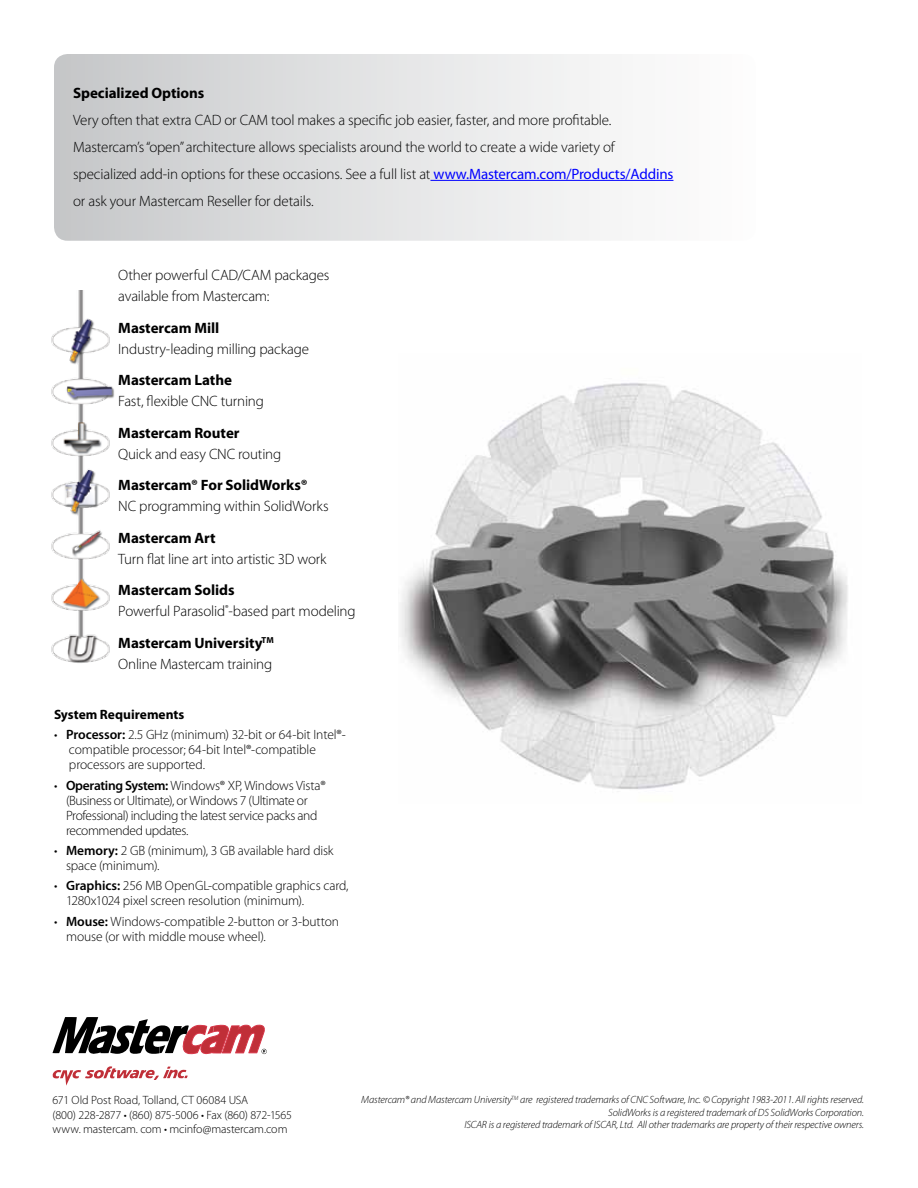
<style>
.page{position:relative;width:918px;height:1188px;background:#fff}
.page>*{position:absolute;margin:0;border:0;box-sizing:border-box;transform-origin:0 0}
.t1{font:300 15px/21px "Myriad Pro";letter-spacing:-.01em;color:#000}
.t2{font:700 15px "Myriad Pro";letter-spacing:-.005em;color:#000}
.t3{font:300 13.5px/15px "Myriad Pro";letter-spacing:-.01em;color:#000}
.t4{font:300 13.5px/15px "Myriad Pro";letter-spacing:-.03em;color:#000}
.t5{font:700 13.5px "Myriad Pro";color:#000}
.t6{font:300 12px/14.4px "Myriad Pro";letter-spacing:-.005em;color:#000}
.t7{font:italic 300 10.5px/12.6px "Myriad Pro";letter-spacing:-.01em;color:#000;text-align:right}
.s1{font-weight:400;color:#00f}
.s2{font-weight:700}
.s3{font-weight:600}
</style>
<div class="page">
<svg style="left:53px;top:1066px;width:135px;height:20px"></svg>
<svg style="left:53px;top:1017px;width:214px;height:38px"></svg>
<div style="left:54px;top:54px;width:702px;height:187px;background:linear-gradient(to right,#c8c9cb,#fff);border-radius:14px"></div>
<hr style="left:430px;top:180px;width:243px;height:1px;background:#00f">
<img style="left:51px;top:291px;width:64px;height:372px">
<img style="left:400px;top:383px;width:448px;height:407px">
<p class="t2" style="left:73px;top:83px;width:133px">Specialized Options</p>
<p class="t1" style="left:73px;top:106px;width:602px;line-height:27px">Very often that extra CAD or CAM tool makes a specific job easier, faster, and more profitable.<br>Mastercam’s “open” architecture allows specialists around the world to create a wide variety of specialized add-in options for these occasions. See a full list at <span class="s1">www.Mastercam.com/Products/Addins </span>or ask your Mastercam Reseller for details.</p>
<p class="t1" style="left:118px;top:264px;width:213px">Other powerful CAD/CAM packages available from Mastercam:</p>
<p class="t2" style="left:118px;top:318px;width:103px">Mastercam Mill</p>
<p class="t1" style="left:118px;top:338px;width:192px">Industry-leading milling package</p>
<p class="t2" style="left:118px;top:370px;width:115px">Mastercam Lathe</p>
<p class="t1" style="left:118px;top:390px;width:147px">Fast, flexible CNC turning</p>
<p class="t2" style="left:118px;top:423px;width:123px">Mastercam Router</p>
<p class="t1" style="left:118px;top:443px;width:164px">Quick and easy CNC routing</p>
<p class="t2" style="left:118px;top:475px;width:191px">Mastercam® For SolidWorks®</p>
<p class="t1" style="left:118px;top:495px;width:212px">NC programming within SolidWorks</p>
<p class="t2" style="left:118px;top:528px;width:99px">Mastercam Art</p>
<p class="t1" style="left:118px;top:548px;width:210px">Turn flat line art into artistic 3D work</p>
<p class="t1" style="left:118px;top:579px;width:239px"><span class="s2">Mastercam Solids<br></span>Powerful Parasolid<sup>®</sup>-based part modeling</p>
<p class="t1" style="left:118px;top:632px;width:157px"><span class="s2">Mastercam University</span><sup>TM<br></sup>Online Mastercam training</p>
<p class="t5" style="left:54px;top:706px;width:132px">System Requirements</p>
<p class="t3" style="left:69px;top:727px;width:278px;text-indent:-15px">• <span class="s3">Processor:</span> 2.5 GHz (minimum) 32-bit or 64-bit Intel®- compatible processor; 64-bit Intel®-compatible processors are supported.</p>
<p class="t4" style="left:66px;top:778px;width:261px;text-indent:-12px">• <span class="s3">Operating System:</span> Windows® XP, Windows Vista® (Business or Ultimate), or Windows 7 (Ultimate or Professional) including the latest service packs and recommended updates.</p>
<p class="t3" style="left:66px;top:843px;width:269px;text-indent:-12px">• <span class="s3">Memory:</span> 2 GB (minimum), 3 GB available hard disk space (minimum).</p>
<p class="t3" style="left:66px;top:878px;width:284px;text-indent:-12px">• <span class="s3">Graphics:</span> 256 MB OpenGL-compatible graphics card,<br>1280x1024 pixel screen resolution (minimum).</p>
<p class="t3" style="left:66px;top:914px;width:275px;text-indent:-12px">• <span class="s3">Mouse:</span> Windows-compatible 2-button or 3-button mouse (or with middle mouse wheel).</p>
<p class="t6" style="left:53px;top:1093px;width:241px">671 Old Post Road, Tolland, CT 06084 USA<br>(800) 228-2877 • (860) 875-5006 • Fax (860) 872-1565 www. mastercam. com • mcinfo@mastercam.com</p>
<p class="t7" style="left:361px;top:1093px;width:504px">Mastercam® and Mastercam University<sup>TM</sup> are registered trademarks of CNC Software, Inc. © Copyright 1983-2011. All rights reserved.<br>SolidWorks is a registered trademark of DS SolidWorks Corporation.<br>ISCAR is a registered trademark of ISCAR, Ltd. All other trademarks are property of their respective owners.</p>
</div>
